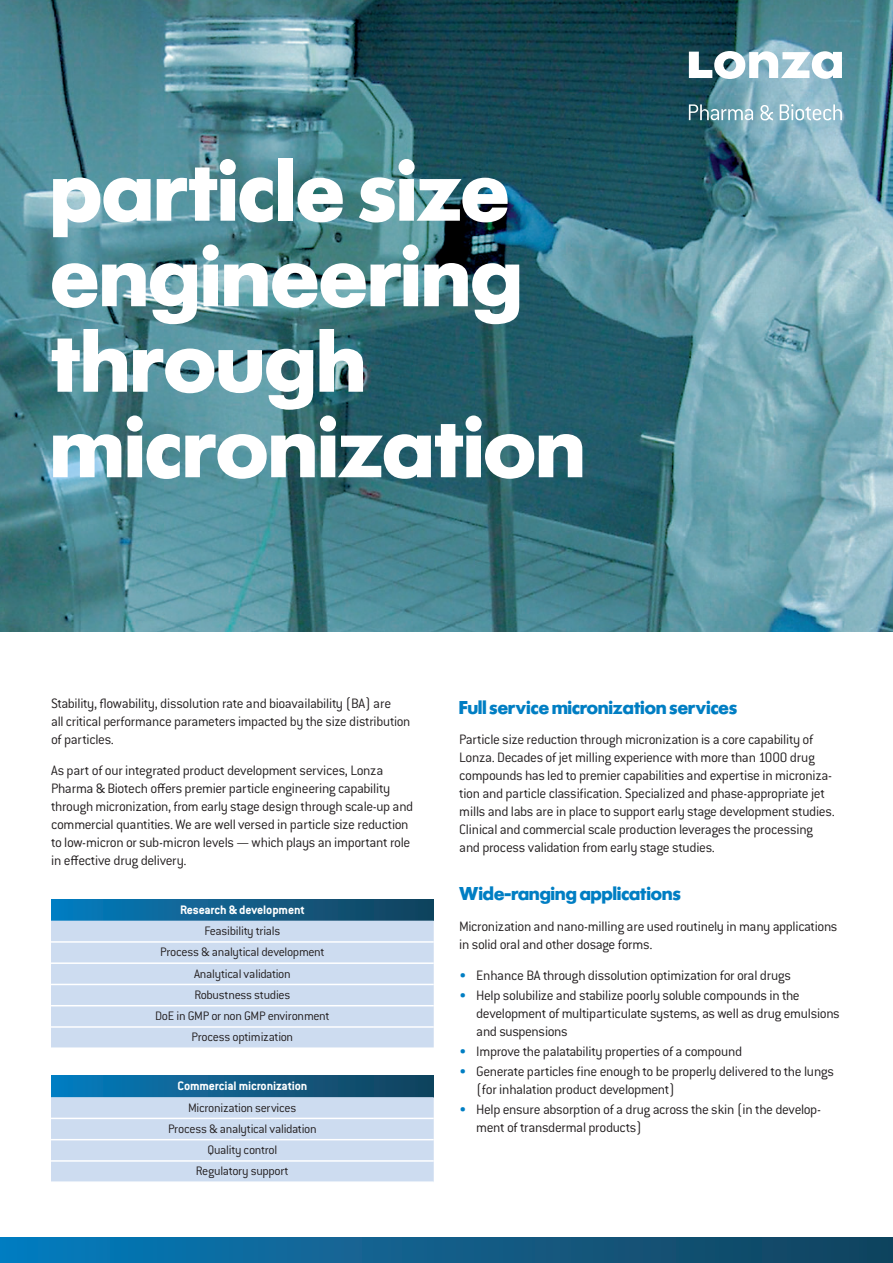
<style>
.page{position:relative;width:893px;height:1263px;background:#fff}
.page>*{position:absolute;margin:0;border:0;box-sizing:border-box;transform-origin:0 0}
.Market_Tech_Brief_Ma{font:700 90px/85.5px "Futura SH";letter-spacing:.015em;color:#fff}
.Market_Tech_Brief_Se{font:700 19.5px "Futura SH";letter-spacing:.01em;color:#007ec3}
.Body{font:300 15px/18px "Conduit ITC Std";letter-spacing:-.025em;color:#231f20}
.Table_Body{font:300 13.5px "Conduit ITC Std";letter-spacing:-.025em;color:#231f20}
.Table_Header{font:700 13.5px "Conduit ITC Std";letter-spacing:-.01em;color:#fff}
.Graph_Legend_-_Light{font:300 13.5px "Conduit ITC Std";letter-spacing:-.02em;color:#231f20}
.s1{color:#007ec3}
</style>
<div class="page">
<img style="left:0;top:0;width:893px;height:631px">
<div style="left:0;top:1237px;width:893px;height:26px;background:linear-gradient(to right,#087cbc,#16425a)"></div>
<svg style="left:689px;top:51px;width:153px;height:28px"></svg>
<svg style="left:689px;top:104px;width:64px;height:16px"></svg>
<svg style="left:760px;top:105px;width:13px;height:15px"></svg>
<svg style="left:780px;top:104px;width:62px;height:16px"></svg>
<div style="left:51px;top:899px;width:383px;height:22px;background:linear-gradient(to right,#087dbe,#164159)"></div>
<div style="left:51px;top:921px;width:383px;height:126px;background:#cddcf0"></div>
<hr style="left:51px;top:941px;width:383px;height:2px;background:#fff">
<hr style="left:51px;top:962px;width:383px;height:2px;background:#fff">
<hr style="left:51px;top:984px;width:383px;height:1px;background:#fff">
<hr style="left:51px;top:1005px;width:383px;height:1px;background:#fff">
<hr style="left:51px;top:1026px;width:383px;height:2px;background:#fff">
<div style="left:51px;top:1076px;width:383px;height:21px;background:linear-gradient(to right,#087dbe,#164159)"></div>
<div style="left:51px;top:1097px;width:383px;height:84px;background:#cddcf0"></div>
<hr style="left:51px;top:1118px;width:383px;height:1px;background:#fff">
<hr style="left:51px;top:1139px;width:383px;height:1px;background:#fff">
<hr style="left:51px;top:1160px;width:383px;height:2px;background:#fff">
<p class="Market_Tech_Brief_Ma" style="left:51px;top:149px;width:535px">particle size engineering through micronization</p>
<p class="Body" style="left:51px;top:694px;width:361px">Stability, flowability, dissolution rate and bioavailability (BA) are<br>all critical performance parameters impacted by the size distribution of particles.</p>
<p class="Body" style="left:51px;top:761px;width:364px">As part of our integrated product development services, Lonza Pharma &amp; Biotech offers premier particle engineering capability through micronization, from early stage design through scale-up and commercial quantities. We are well versed in particle size reduction to low-micron or sub-micron levels — which plays an important role in effective drug delivery.</p>
<p class="Table_Header" style="left:180px;top:901px;width:126px">Research &amp; development</p>
<p class="Table_Body" style="left:204px;top:923px;width:77px">Feasibility trials</p>
<p class="Table_Body" style="left:160px;top:944px;width:166px">Process &amp; analytical development</p>
<p class="Table_Body" style="left:194px;top:965px;width:98px">Analytical validation</p>
<p class="Table_Body" style="left:194px;top:986px;width:98px">Robustness studies</p>
<p class="Table_Body" style="left:155px;top:1008px;width:176px">DoE in GMP or non GMP environment</p>
<p class="Graph_Legend_-_Light" style="left:191px;top:1029px;width:103px">Process optimization</p>
<p class="Table_Header" style="left:177px;top:1078px;width:131px">Commercial micronization</p>
<p class="Table_Body" style="left:188px;top:1099px;width:110px">Micronization services</p>
<p class="Table_Body" style="left:168px;top:1120px;width:150px">Process &amp; analytical validation</p>
<p class="Table_Body" style="left:207px;top:1142px;width:71px">Quality control</p>
<p class="Table_Body" style="left:196px;top:1163px;width:94px">Regulatory support</p>
<p class="Market_Tech_Brief_Se" style="left:459px;top:697px;width:279px">Full service micronization services</p>
<p class="Body" style="left:459px;top:730px;width:377px">Particle size reduction through micronization is a core capability of Lonza. Decades of jet milling experience with more than 1000 drug compounds has led to premier capabilities and expertise in microniza&shy;tion and particle classification. Specialized and phase-appropriate jet mills and labs are in place to support early stage development studies.<br>Clinical and commercial scale production leverages the processing and process validation from early stage studies.</p>
<p class="Market_Tech_Brief_Se" style="left:459px;top:883px;width:223px">Wide-ranging applications</p>
<p class="Body" style="left:459px;top:917px;width:380px">Micronization and nano-milling are used routinely in many applications in solid oral and other dosage forms.</p>
<p class="Body" style="left:459px;top:966px;width:333px"><span class="s1">•</span> Enhance BA through dissolution optimization for oral drugs</p>
<p class="Body" style="left:476px;top:986px;width:365px;text-indent:-17px"><span class="s1">•</span> Help solubilize and stabilize poorly soluble compounds in the development of multiparticulate systems, as well as drug emulsions and suspensions</p>
<p class="Body" style="left:459px;top:1042px;width:284px"><span class="s1">•</span> Improve the palatability properties of a compound</p>
<p class="Body" style="left:476px;top:1062px;width:359px;text-indent:-17px"><span class="s1">•</span> Generate particles fine enough to be properly delivered to the lungs (for inhalation product development)</p>
<p class="Body" style="left:476px;top:1100px;width:346px;text-indent:-17px"><span class="s1">•</span> Help ensure absorption of a drug across the skin (in the develop&shy;ment of transdermal products)</p>
</div>
